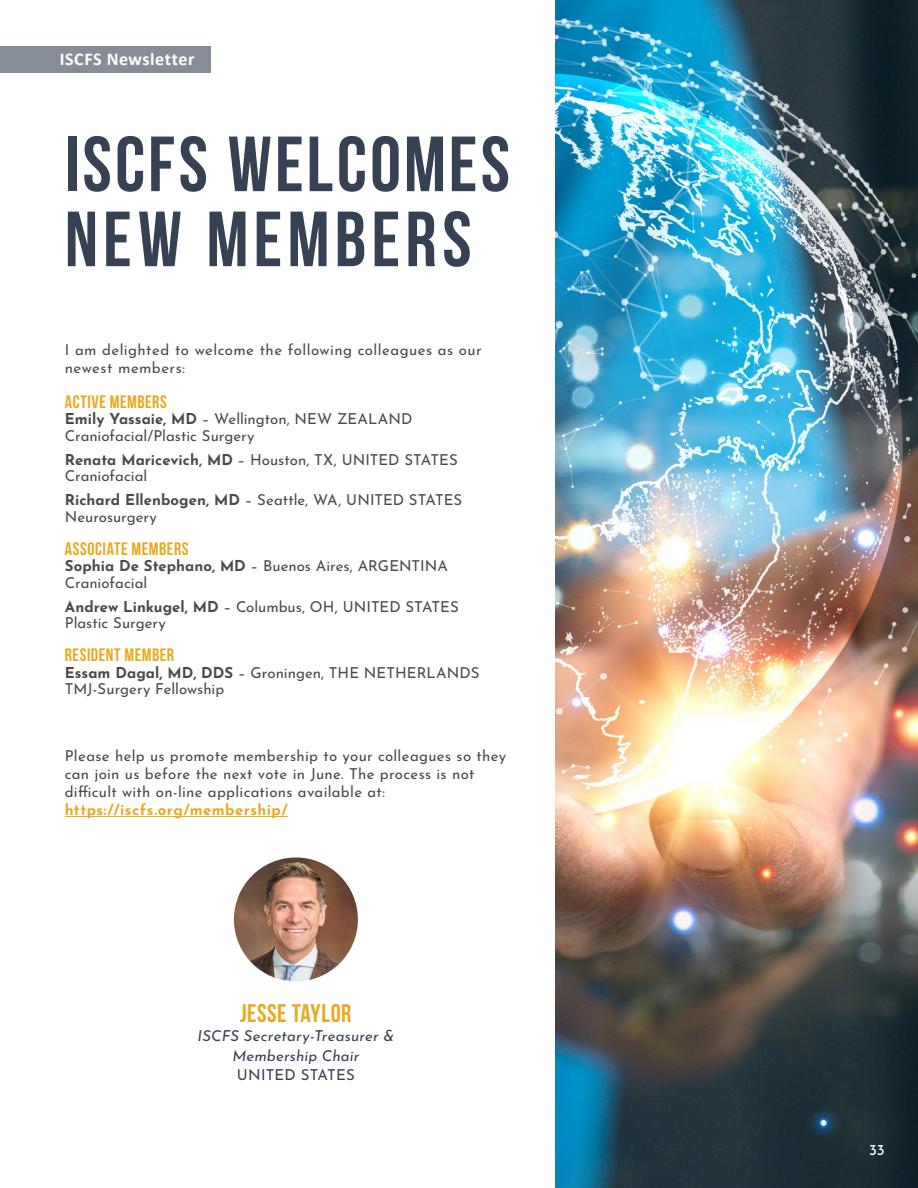
<style>
.page{position:relative;width:918px;height:1188px;background:#fff}
.page>*{position:absolute;margin:0;border:0;box-sizing:border-box;transform-origin:0 0}
.t1{font:78px/75px "Bebas Neue";letter-spacing:.05em;color:#374154}
.t2{font:700 25.5px "Bebas Neue";letter-spacing:.02em;color:#e8a920}
.t3{font:700 18px "Bebas Neue";letter-spacing:.03em;color:#e8a920}
.t4{font:700 18px "Calibri";letter-spacing:.03em;color:#fff}
.t5{font:15px/16.5px "Josefin Sans";letter-spacing:.01em;color:#4a4a49}
.t6{font:15px/18px "Josefin Sans";letter-spacing:.03em;color:#4a4a49}
.t7{font:italic 15px/19.5px "Josefin Sans";letter-spacing:.01em;color:#374154;text-align:center}
.t8{font:700 15px "Josefin Sans";letter-spacing:.03em;color:#e8a920}
.t9{font:15px "Josefin Sans";letter-spacing:.005em;color:#374154}
.t10{font:15px "Josefin Sans";color:#fff}
.s1{font-weight:700}
</style>
<div class="page">
<div style="left:0;top:46px;width:211px;height:27px;background:#878d98"></div>
<hr style="left:65px;top:816px;width:223px;height:1px;background:#e8a920">
<img style="left:556px;top:0;width:362px;height:1188px">
<img style="left:234px;top:857px;width:124px;height:124px;border-radius:62px">
<p class="t4" style="left:60px;top:46px;width:136px">ISCFS Newsletter</p>
<h1 class="t1" style="left:65px;top:126px;width:447px">ISCFS WELCOMES<br>NEW MEMBERS</h1>
<p class="t6" style="left:65px;top:339px;width:418px">I am delighted to welcome the following colleagues as our newest members:</p>
<p class="t3" style="left:65px;top:392px;width:104px">ACTIVE MEMBERS</p>
<p class="t5" style="left:65px;top:409px;width:349px"><span class="s1">Emily Yassaie, MD</span> – Wellington, NEW ZEALAND<br>Craniofacial/Plastic Surgery</p>
<p class="t5" style="left:65px;top:449px;width:394px"><span class="s1">Renata Maricevich, MD</span> – Houston, TX, UNITED STATES<br>Craniofacial</p>
<p class="t5" style="left:65px;top:490px;width:399px"><span class="s1">Richard Ellenbogen, MD</span> – Seattle, WA, UNITED STATES<br>Neurosurgery</p>
<p class="t3" style="left:65px;top:539px;width:125px">ASSOCIATE MEMBERS</p>
<p class="t5" style="left:65px;top:556px;width:385px"><span class="s1">Sophia De Stephano, MD</span> – Buenos Aires, ARGENTINA<br>Craniofacial</p>
<p class="t5" style="left:65px;top:596px;width:396px"><span class="s1">Andrew Linkugel, MD</span> – Columbus, OH, UNITED STATES<br>Plastic Surgery</p>
<p class="t3" style="left:65px;top:645px;width:111px">RESIDENT MEMBER</p>
<p class="t5" style="left:65px;top:662px;width:416px"><span class="s1">Essam Dagal, MD, DDS</span> – Groningen, THE NETHERLANDS<br>TMJ-Surgery Fellowship</p>
<p class="t5" style="left:65px;top:745px;width:443px;line-height:18px">Please help us promote membership to your colleagues so they can join us before the next vote in June. The process is not difficult with on-line applications available at:</p>
<p class="t8" style="left:65px;top:796px;width:224px">https://iscfs.org/membership/</p>
<h2 class="t2" style="left:240px;top:999px;width:113px">JESSE TAYLOR</h2>
<p class="t7" style="left:198px;top:1025px;width:198px">ISCFS Secretary-Treasurer &amp;<br>Membership Chair</p>
<p class="t9" style="left:237px;top:1062px;width:119px">UNITED STATES</p>
<p class="t10" style="left:869px;top:1137px;width:17px">33</p>
</div>
